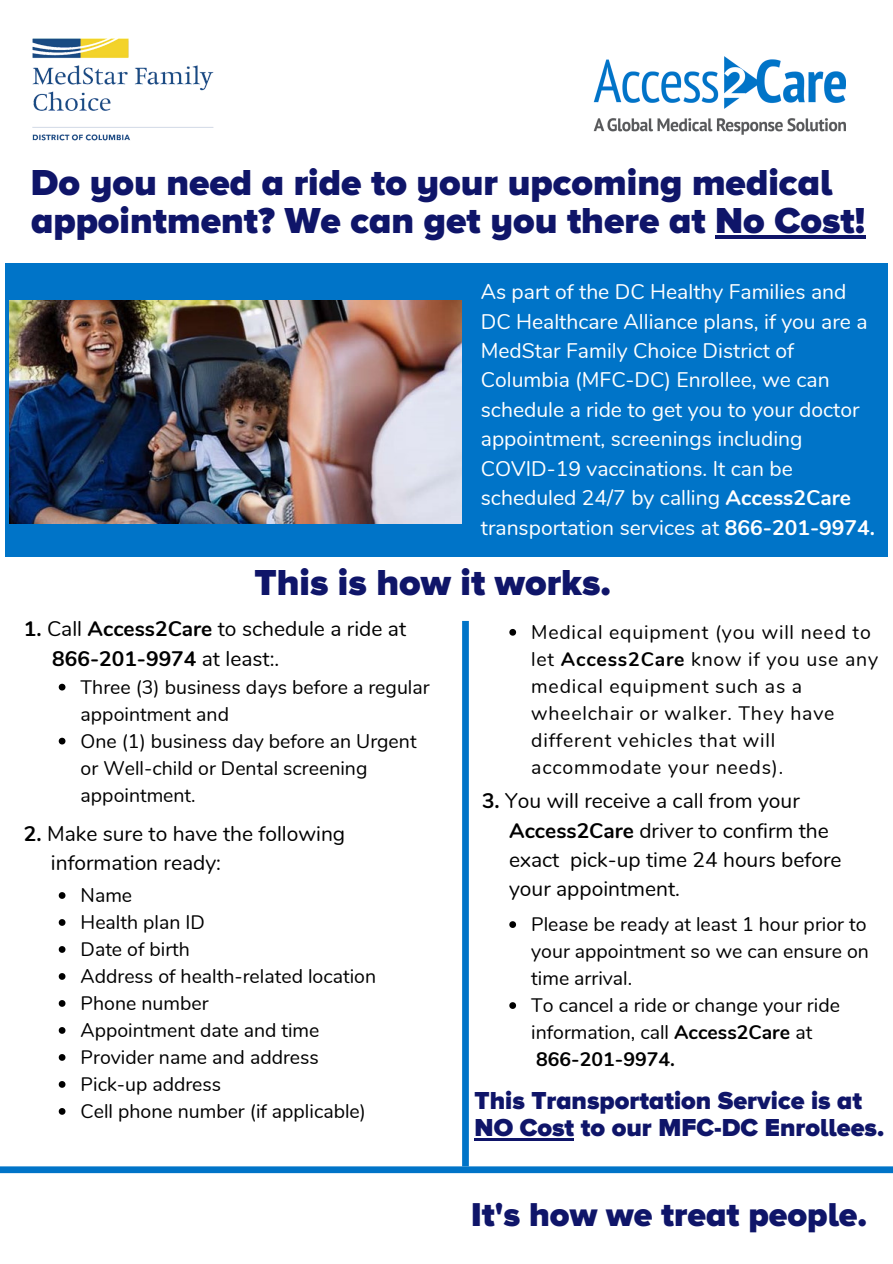
<style>
.page{position:relative;width:893px;height:1264px;background:#fff}
.page>*{position:absolute;margin:0;border:0;box-sizing:border-box;transform-origin:0 0}
.t1{font:900 37.5px/38.2px "Proxima Nova A";color:#0f1569}
.t2{font:900 34.35px "Proxima Nova A";color:#0f1569}
.t3{font:900 25.5px/27px "Proxima Nova A";color:#0f1569}
.t4{font:21px/29.4px "Nunito";color:#fff}
.t5{font:21px/29.2px "Nunito";color:#000}
.t6{font:19.5px/27px "Nunito";color:#000}
.t7{font:19.5px/27px "Nunito";letter-spacing:.04em;color:#000}
.t8{font:700 19.5px/27px "Nunito";color:#000}
.s1{font-weight:700}
.s2{font-weight:400}
</style>
<div class="page">
<div style="left:5px;top:263px;width:882px;height:293px;background:#0074c8"></div>
<hr style="left:474px;top:1138px;width:100px;height:2px;background:#0f1569">
<div style="left:0;top:1166px;width:892px;height:7px;background:#0074c8"></div>
<div style="left:462px;top:621px;width:7px;height:545px;background:#0074c8"></div>
<hr style="left:715px;top:235px;width:150px;height:3px;background:#0f1569">
<img style="left:593px;top:57px;width:252px;height:77px">
<img style="left:32px;top:38px;width:182px;height:103px">
<img style="left:10px;top:300px;width:452px;height:223px">
<svg style="left:59px;top:683px;width:6px;height:7px"></svg>
<svg style="left:59px;top:737px;width:6px;height:7px"></svg>
<svg style="left:59px;top:892px;width:6px;height:6px"></svg>
<svg style="left:59px;top:919px;width:6px;height:6px"></svg>
<svg style="left:59px;top:946px;width:6px;height:6px"></svg>
<svg style="left:59px;top:973px;width:6px;height:6px"></svg>
<svg style="left:59px;top:1000px;width:6px;height:6px"></svg>
<svg style="left:59px;top:1027px;width:6px;height:6px"></svg>
<svg style="left:59px;top:1054px;width:6px;height:6px"></svg>
<svg style="left:59px;top:1081px;width:6px;height:6px"></svg>
<svg style="left:59px;top:1108px;width:6px;height:6px"></svg>
<svg style="left:509px;top:629px;width:7px;height:6px"></svg>
<svg style="left:509px;top:921px;width:7px;height:6px"></svg>
<svg style="left:509px;top:1002px;width:7px;height:6px"></svg>
<h1 class="t1" style="left:31px;top:164px;width:835px">Do you need a ride to your upcoming medical appointment? We can get you there at No Cost!</h1>
<p class="t4" style="left:480px;top:277px;width:396px">As part of the DC Healthy Families and DC Healthcare Alliance plans, if you are a MedStar Family Choice District of Columbia (MFC-DC) Enrollee, we can schedule a ride to get you to your doctor appointment, screenings including COVID-19 vaccinations. It can be scheduled 24/7 by calling <span class="s1">Access2Care </span>transportation services at <span class="s1">866-201-9974.</span></p>
<h1 class="t1" style="left:254px;top:564px;width:358px">This is how it works.</h1>
<p class="t5" style="left:52px;top:615px;width:355px;text-indent:-28px"><span class="s1">1.</span> Call <span class="s1">Access2Care</span> to schedule a ride at<br><span class="s1">866-201-9974</span> at least:.</p>
<p class="t6" style="left:81px;top:674px;width:350px">Three (3) business days before a regular appointment and</p>
<p class="t6" style="left:81px;top:728px;width:337px">One (1) business day before an Urgent or Well-child or Dental screening appointment.</p>
<p class="t5" style="left:24px;top:819px;width:323px"><span class="s1">2.</span> Make sure to have the following</p>
<p class="t5" style="left:51px;top:848px;width:171px">information ready:</p>
<p class="t6" style="left:81px;top:882px;width:53px">Name</p>
<p class="t6" style="left:81px;top:909px;width:126px">Health plan ID</p>
<p class="t6" style="left:81px;top:936px;width:111px">Date of birth</p>
<p class="t6" style="left:81px;top:963px;width:297px">Address of health-related location</p>
<p class="t6" style="left:81px;top:990px;width:129px">Phone number</p>
<p class="t6" style="left:81px;top:1017px;width:240px">Appointment date and time</p>
<p class="t6" style="left:81px;top:1044px;width:240px">Provider name and address</p>
<p class="t6" style="left:81px;top:1071px;width:142px">Pick-up address</p>
<p class="t6" style="left:81px;top:1098px;width:287px">Cell phone number (if applicable)</p>
<p class="t7" style="left:531px;top:619px;width:348px">Medical equipment (you will need to let <span class="s1">Access2Care</span> know if you use any medical equipment such as a wheelchair or walker. They have different vehicles that will accommodate your needs).</p>
<p class="t5" style="left:509px;top:787px;width:334px;text-indent:-27px"><span class="s1">3.</span> You will receive a call from your<br><span class="s1">Access2Care</span> driver to confirm the exact pick-up time 24 hours before your appointment.</p>
<p class="t6" style="left:531px;top:911px;width:339px">Please be ready at least 1 hour prior to your appointment so we can ensure on time arrival.</p>
<p class="t6" style="left:531px;top:992px;width:310px">To cancel a ride or change your ride</p>
<p class="t8" style="left:531px;top:1019px;width:282px"><span class="s2">information, call</span> Access2Care <span class="s2">at<br></span>866-201-9974.</p>
<p class="t3" style="left:474px;top:1087px;width:411px">This Transportation Service is at<br>NO Cost to our MFC-DC Enrollees.</p>
<h1 class="t2" style="left:471px;top:1194px;width:397px">It's how we treat people.</h1>
</div>
